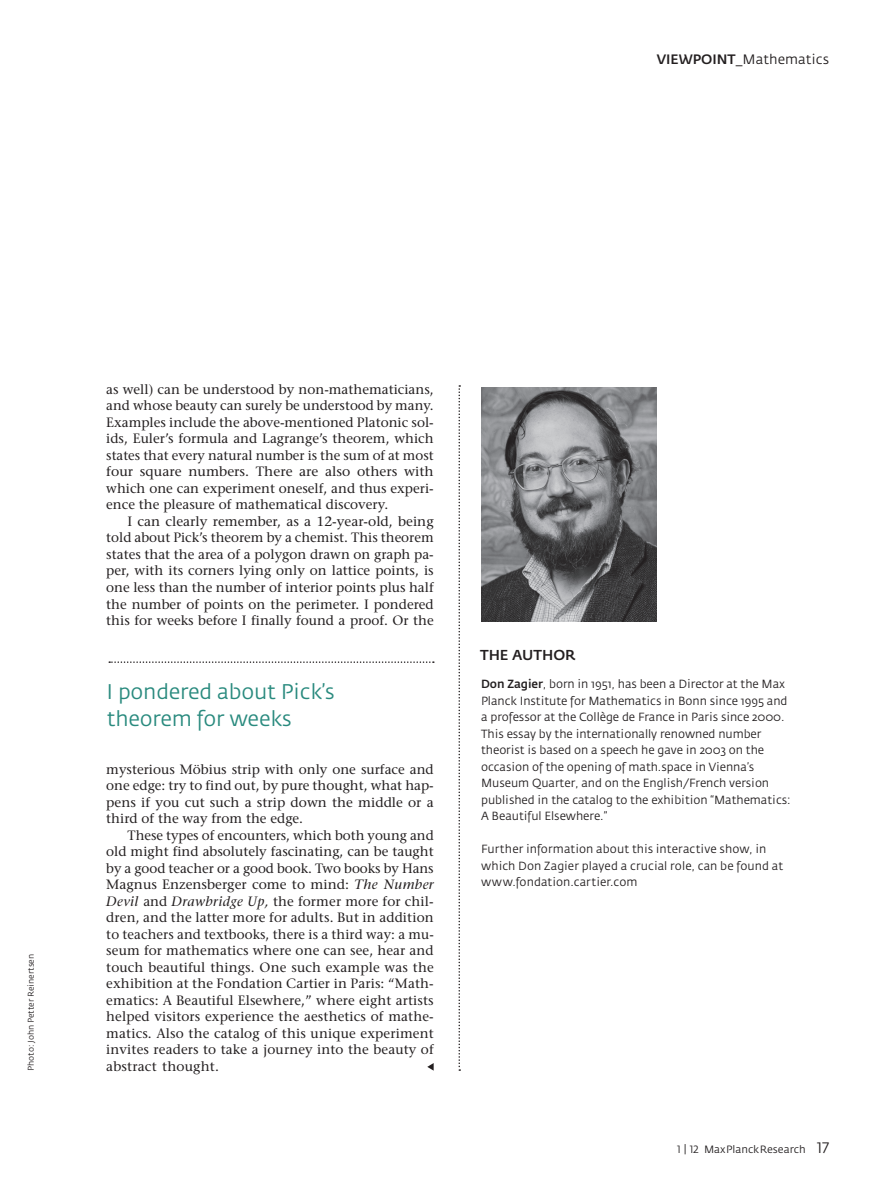
<style>
.page{position:relative;width:893px;height:1191px;background:#fff}
.page>*{position:absolute;margin:0;border:0;box-sizing:border-box;transform-origin:0 0}
.t1{font:21px/27px "Fedra Sans";letter-spacing:-.01em;color:#298a7e}
.t2{font:500 14.25px "Fedra Sans";color:#231f20}
.t3{font:13.5px "Stone Serif";color:#231f20}
.t4{font:13.5px "Fedra Sans";color:#231f20}
.t5{font:11.7px/16.5px "Fedra Sans";letter-spacing:-.005em;color:#231f20}
.t6{font:10.5px "Fedra Sans";color:#231f20}
.t7{font:8.25px "Fedra Sans";color:#231f20}
.s1{font-weight:500}
.s2{font-style:italic}
.s3{font-family:"Fedra Sans Book SC"}
.s4{font-family:"Fedra Sans Book SC";font-size:15px}
</style>
<div class="page">
<img style="left:482px;top:387px;width:175px;height:234px">
<svg style="left:427px;top:1063px;width:7px;height:7px"></svg>
<svg style="left:458px;top:385px;width:2px;height:685px"></svg>
<svg style="left:109px;top:661px;width:325px;height:2px"></svg>
<p class="t4" style="left:657px;top:54px;width:174px"><span class="s1">VIEWPOINT</span>_Mathematics</p>
<p class="t7" style="left:28px;top:1070px;width:119px;rotate:-90deg">Photo: John Petter Reinertsen</p>
<p class="t3" style="left:106px;top:384px;width:329px">as well) can be understood by non-mathematicians,</p>
<p class="t3" style="left:106px;top:400px;width:329px">and whose beauty can surely be understood by many.</p>
<p class="t3" style="left:106px;top:417px;width:329px">Examples include the above-mentioned Platonic sol-</p>
<p class="t3" style="left:106px;top:433px;width:329px">ids, Euler’s formula and Lagrange’s theorem, which</p>
<p class="t3" style="left:106px;top:450px;width:329px">states that every natural number is the sum of at most</p>
<p class="t3" style="left:106px;top:466px;width:329px">four square numbers. There are also others with</p>
<p class="t3" style="left:106px;top:483px;width:329px">which one can experiment oneself, and thus experi-</p>
<p class="t3" style="left:106px;top:499px;width:283px">ence the pleasure of mathematical discovery.</p>
<p class="t3" style="left:128px;top:516px;width:308px">I can clearly remember, as a 12-year-old, being</p>
<p class="t3" style="left:106px;top:532px;width:329px">told about Pick’s theorem by a chemist. This theorem</p>
<p class="t3" style="left:106px;top:549px;width:329px">states that the area of a polygon drawn on graph pa-</p>
<p class="t3" style="left:106px;top:565px;width:329px">per, with its corners lying only on lattice points, is</p>
<p class="t3" style="left:106px;top:582px;width:329px">one less than the number of interior points plus half</p>
<p class="t3" style="left:106px;top:598px;width:329px">the number of points on the perimeter. I pondered</p>
<p class="t3" style="left:106px;top:615px;width:329px">this for weeks before I finally found a proof. Or the</p>
<p class="t1" style="left:106px;top:679px;width:230px">I pondered about Pick’s theorem for weeks</p>
<p class="t3" style="left:106px;top:763px;width:329px">mysterious Möbius strip with only one surface and</p>
<p class="t3" style="left:106px;top:780px;width:329px">one edge: try to find out, by pure thought, what hap-</p>
<p class="t3" style="left:106px;top:796px;width:329px">pens if you cut such a strip down the middle or a</p>
<p class="t3" style="left:106px;top:813px;width:198px">third of the way from the edge.</p>
<p class="t3" style="left:128px;top:829px;width:308px">These types of encounters, which both young and</p>
<p class="t3" style="left:106px;top:846px;width:329px">old might find absolutely fascinating, can be taught</p>
<p class="t3" style="left:106px;top:862px;width:329px">by a good teacher or a good book. Two books by Hans</p>
<p class="t3" style="left:106px;top:879px;width:329px">Magnus Enzensberger come to mind: <span class="s2">The Number</span></p>
<p class="t3" style="left:106px;top:895px;width:329px"><span class="s2">Devil</span> and <span class="s2">Drawbridge Up,</span> the former more for chil-</p>
<p class="t3" style="left:106px;top:912px;width:329px">dren, and the latter more for adults. But in addition</p>
<p class="t3" style="left:106px;top:928px;width:329px">to teachers and textbooks, there is a third way: a mu-</p>
<p class="t3" style="left:106px;top:945px;width:329px">seum for mathematics where one can see, hear and</p>
<p class="t3" style="left:106px;top:961px;width:329px">touch beautiful things. One such example was the</p>
<p class="t3" style="left:106px;top:978px;width:329px">exhibition at the Fondation Cartier in Paris: “Math-</p>
<p class="t3" style="left:106px;top:994px;width:329px">ematics: A Beautiful Elsewhere,” where eight artists</p>
<p class="t3" style="left:106px;top:1011px;width:329px">helped visitors experience the aesthetics of mathe-</p>
<p class="t3" style="left:106px;top:1027px;width:329px">matics. Also the catalog of this unique experiment</p>
<p class="t3" style="left:106px;top:1044px;width:329px">invites readers to take a journey into the beauty of</p>
<p class="t3" style="left:106px;top:1060px;width:114px">abstract thought.</p>
<p class="t2" style="left:480px;top:650px;width:97px">THE AUTHOR</p>
<p class="t5" style="left:481px;top:677px;width:311px"><span class="s1">Don Zagier</span>, born in 1951, has been a Director at the Max Planck Institute for Mathematics in Bonn since 1995 and a professor at the Collège de France in Paris since 2000.<br>This essay by the internationally renowned number theorist is based on a speech he gave in 2003 on the occasion of the opening of math.space in Vienna’s Museum Quarter, and on the English/French version published in the catalog to the exhibition “Mathematics:<br>A Beautiful Elsewhere.”</p>
<p class="t5" style="left:481px;top:842px;width:304px">Further information about this interactive show, in which Don Zagier played a crucial role, can be found at www.fondation.cartier.com</p>
<p class="t6" style="left:677px;top:1145px;width:154px"><span class="s3">1 | 12</span> MaxPlanckResearch <span class="s4">17</span></p>
</div>
